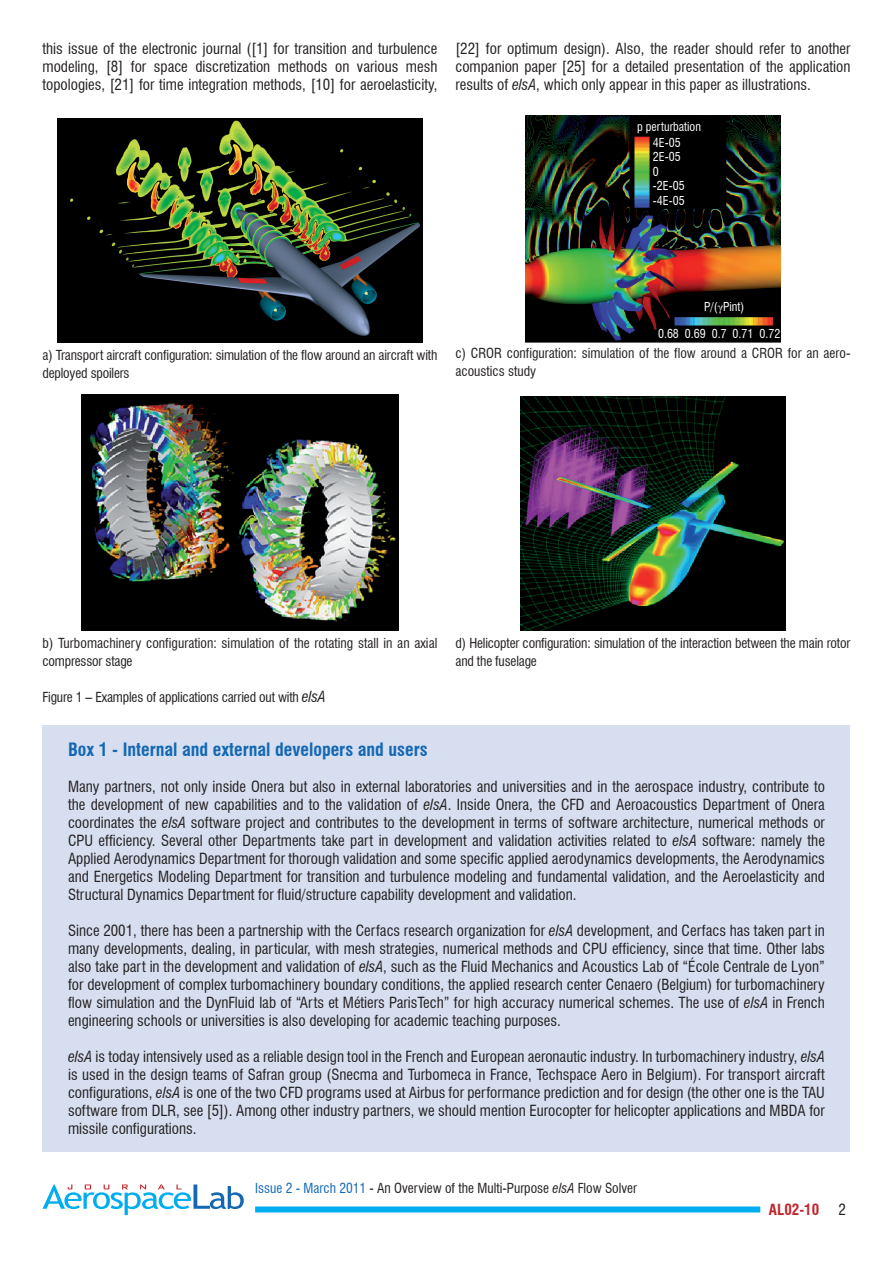
<style>
.page{position:relative;width:893px;height:1263px;background:#fff}
.page>*{position:absolute;margin:0;border:0;box-sizing:border-box;transform-origin:0 0}
.t1{font:700 condensed 18px "Swiss 721 BT";color:#1468b3}
.t2{font:condensed 15px/18px "Swiss 721 BT";color:#231f20;text-align:justify}
.t3{font:700 condensed 15px "Swiss 721 BT";color:#c0262d}
.t4{font:condensed 13.5px/18px "Swiss 721 BT";letter-spacing:-.01em;color:#231f20}
.t5{font:condensed 12px/14.4px "Swiss 721 BT";color:#fff}
.s1{font-style:italic}
.s2{font-family:"Times New Roman";font-stretch:normal}
.s3{font-style:italic;font-size:15px}
.s4{color:#1468b3}
</style>
<div class="page">
<div style="left:255px;top:1206px;width:505px;height:6px;background:#00aeef"></div>
<svg style="left:43px;top:1184px;width:201px;height:31px"></svg>
<img style="left:58px;top:119px;width:364px;height:223px">
<img style="left:82px;top:395px;width:316px;height:235px">
<img style="left:525px;top:116px;width:256px;height:226px">
<img style="left:521px;top:396px;width:264px;height:234px">
<div style="left:43px;top:725px;width:807px;height:427px;background:#d7def0"></div>
<p class="t2" style="left:43px;top:40px;width:396px">this issue of the electronic journal ([1] for transition and turbulence modeling, [8] for space discretization methods on various mesh topologies, [21] for time integration methods, [10] for aeroelasticity,</p>
<p class="t2" style="left:455px;top:40px;width:396px">[22] for optimum design). Also, the reader should refer to another companion paper [25] for a detailed presentation of the application results of <span class="s1">elsA</span>, which only appear in this paper as illustrations.</p>
<p class="t5" style="left:637px;top:119px;width:66px">p perturbation</p>
<p class="t5" style="left:653px;top:135px;width:33px">4E-05<br>2E-05<br>0 -2E-05 -4E-05</p>
<p class="t4" style="left:43px;top:346px;width:396px">a) Transport aircraft configuration: simulation of the flow around an aircraft with deployed spoilers</p>
<p class="t5" style="left:704px;top:299px;width:41px">P/(<span class="s2">γ</span>Pint)</p>
<p class="t5" style="left:658px;top:326px;width:124px">0.68 0.69 0.7 0.71 0.72</p>
<p class="t4" style="left:455px;top:344px;width:396px">c) CROR configuration: simulation of the flow around a CROR for an aero&shy;acoustics study</p>
<p class="t4" style="left:43px;top:634px;width:396px">b) Turbomachinery configuration: simulation of the rotating stall in an axial compressor stage</p>
<p class="t4" style="left:43px;top:688px;width:285px">Figure 1 – Examples of applications carried out with <span class="s3">elsA</span></p>
<p class="t4" style="left:455px;top:634px;width:396px">d) Helicopter configuration: simulation of the interaction between the main rotor and the fuselage</p>
<p class="t1" style="left:68px;top:739px;width:361px">Box 1 - Internal and external developers and users</p>
<p class="t2" style="left:68px;top:778px;width:758px">Many partners, not only inside Onera but also in external laboratories and universities and in the aerospace industry, contribute to the development of new capabilities and to the validation of <span class="s1">elsA</span>. Inside Onera, the CFD and Aeroacoustics Department of Onera coordinates the <span class="s1">elsA</span> software project and contributes to the development in terms of software architecture, numerical methods or CPU efficiency. Several other Departments take part in development and validation activities related to <span class="s1">elsA</span> software: namely the Applied Aerodynamics Department for thorough validation and some specific applied aerodynamics developments, the Aerodynamics and Energetics Modeling Department for transition and turbulence modeling and fundamental validation, and the Aeroelasticity and Structural Dynamics Department for fluid/structure capability development and validation.</p>
<p class="t2" style="left:68px;top:922px;width:758px">Since 2001, there has been a partnership with the Cerfacs research organization for <span class="s1">elsA</span> development, and Cerfacs has taken part in many developments, dealing, in particular, with mesh strategies, numerical methods and CPU efficiency, since that time. Other labs also take part in the development and validation of <span class="s1">elsA</span>, such as the Fluid Mechanics and Acoustics Lab of “École Centrale de Lyon” for development of complex turbomachinery boundary conditions, the applied research center Cenaero (Belgium) for turbomachinery flow simulation and the DynFluid lab of “Arts et Métiers ParisTech” for high accuracy numerical schemes. The use of <span class="s1">elsA</span> in French engineering schools or universities is also developing for academic teaching purposes.</p>
<p class="t2" style="left:68px;top:1048px;width:758px"><span class="s1">elsA</span> is today intensively used as a reliable design tool in the French and European aeronautic industry. In turbomachinery industry, <span class="s1">elsA </span>is used in the design teams of Safran group (Snecma and Turbomeca in France, Techspace Aero in Belgium). For transport aircraft configurations, <span class="s1">elsA</span> is one of the two CFD programs used at Airbus for performance prediction and for design (the other one is the TAU software from DLR, see [5]). Among other industry partners, we should mention Eurocopter for helicopter applications and MBDA for missile configurations.</p>
<p class="t4" style="left:255px;top:1179px;width:383px"><span class="s4">Issue 2 - March 2011</span> - An Overview of the Multi-Purpose <span class="s1">elsA</span> Flow Solver</p>
<p class="t3" style="left:769px;top:1200px;width:52px">AL02-10</p>
<p class="t2" style="left:838px;top:1200px;width:9px">2</p>
</div>
